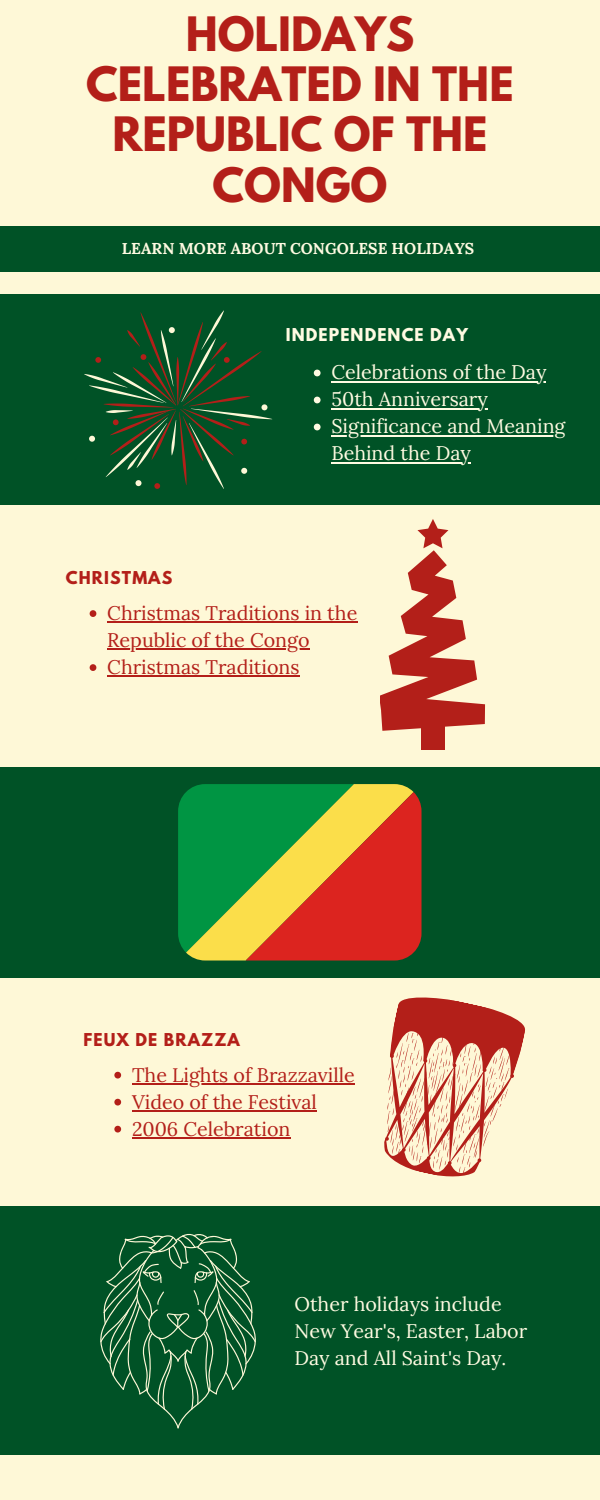
<style>
.page{position:relative;width:600px;height:1500px;background:#fef8d7}
.page>*{position:absolute;margin:0;border:0;box-sizing:border-box;transform-origin:0 0}
.t1{font:700 42px/50.2px "League Spartan";color:#b31f19;text-align:center}
.t2{font:19.7px/27px "Lora";color:#fffbe2}
.t3{font:19.7px/27px "Lora";color:#b31f19}
.t4{font:700 15.7px "Lora";color:#fffbe2}
.t5{font:700 15.7px "League Spartan";letter-spacing:.07em;color:#b31f19}
.t6{font:700 15.7px "League Spartan";letter-spacing:.07em;color:#fffbe2}
</style>
<div class="page">
<div style="left:0;top:295px;width:600px;height:210px;background:#005226"></div>
<div style="left:0;top:226px;width:600px;height:45px;background:#005226"></div>
<div style="left:0;top:767px;width:600px;height:210px;background:#005226"></div>
<div style="left:0;top:1207px;width:600px;height:248px;background:#005226"></div>
<svg style="left:84px;top:310px;width:188px;height:179px"></svg>
<svg style="left:178px;top:784px;width:244px;height:176px;background:#927f37"></svg>
<svg style="left:381px;top:519px;width:104px;height:212px"></svg>
<div style="left:421px;top:722px;width:23px;height:28px;background:#b31f19"></div>
<svg style="left:384px;top:997px;width:141px;height:180px"></svg>
<svg style="left:100px;top:1233px;width:156px;height:195px"></svg>
<svg style="left:314px;top:370px;width:7px;height:6px"></svg>
<hr style="left:331px;top:381px;width:215px;height:1px;background:#fffbe2">
<svg style="left:314px;top:397px;width:7px;height:6px"></svg>
<hr style="left:331px;top:408px;width:157px;height:1px;background:#fffbe2">
<svg style="left:314px;top:424px;width:7px;height:6px"></svg>
<hr style="left:331px;top:435px;width:235px;height:1px;background:#fffbe2">
<hr style="left:331px;top:462px;width:140px;height:1px;background:#fffbe2">
<svg style="left:90px;top:610px;width:6px;height:7px"></svg>
<hr style="left:107px;top:621px;width:250px;height:2px;background:#b31f19">
<hr style="left:107px;top:648px;width:203px;height:2px;background:#b31f19">
<svg style="left:90px;top:664px;width:6px;height:7px"></svg>
<hr style="left:107px;top:675px;width:193px;height:2px;background:#b31f19">
<svg style="left:114px;top:1072px;width:7px;height:7px"></svg>
<hr style="left:132px;top:1083px;width:223px;height:2px;background:#b31f19">
<svg style="left:114px;top:1099px;width:7px;height:7px"></svg>
<hr style="left:132px;top:1110px;width:185px;height:2px;background:#b31f19">
<svg style="left:114px;top:1126px;width:7px;height:7px"></svg>
<hr style="left:132px;top:1137px;width:158px;height:2px;background:#b31f19">
<p class="t1" style="left:86px;top:14px;width:429px">HOLIDAYS<br>CELEBRATED IN THE<br>REPUBLIC OF THE<br>CONGO</p>
<p class="t4" style="left:122px;top:239px;width:354px">LEARN MORE ABOUT CONGOLESE HOLIDAYS</p>
<p class="t6" style="left:286px;top:326px;width:184px">INDEPENDENCE DAY</p>
<p class="t5" style="left:66px;top:570px;width:108px">CHRISTMAS</p>
<p class="t2" style="left:331px;top:359px;width:216px">Celebrations of the Day</p>
<p class="t2" style="left:331px;top:386px;width:158px">50th Anniversary</p>
<p class="t2" style="left:331px;top:413px;width:236px">Significance and Meaning<br>Behind the Day</p>
<p class="t3" style="left:107px;top:599px;width:252px">Christmas Traditions in the<br>Republic of the Congo</p>
<p class="t3" style="left:107px;top:653px;width:194px">Christmas Traditions</p>
<p class="t5" style="left:84px;top:1032px;width:158px">FEUX DE BRAZZA</p>
<p class="t3" style="left:132px;top:1061px;width:224px">The Lights of Brazzaville</p>
<p class="t3" style="left:132px;top:1088px;width:186px">Video of the Festival</p>
<p class="t3" style="left:132px;top:1115px;width:160px">2006 Celebration</p>
<p class="t2" style="left:294px;top:1290px;width:234px">Other holidays include<br>New Year's, Easter, Labor<br>Day and All Saint's Day.</p>
</div>
